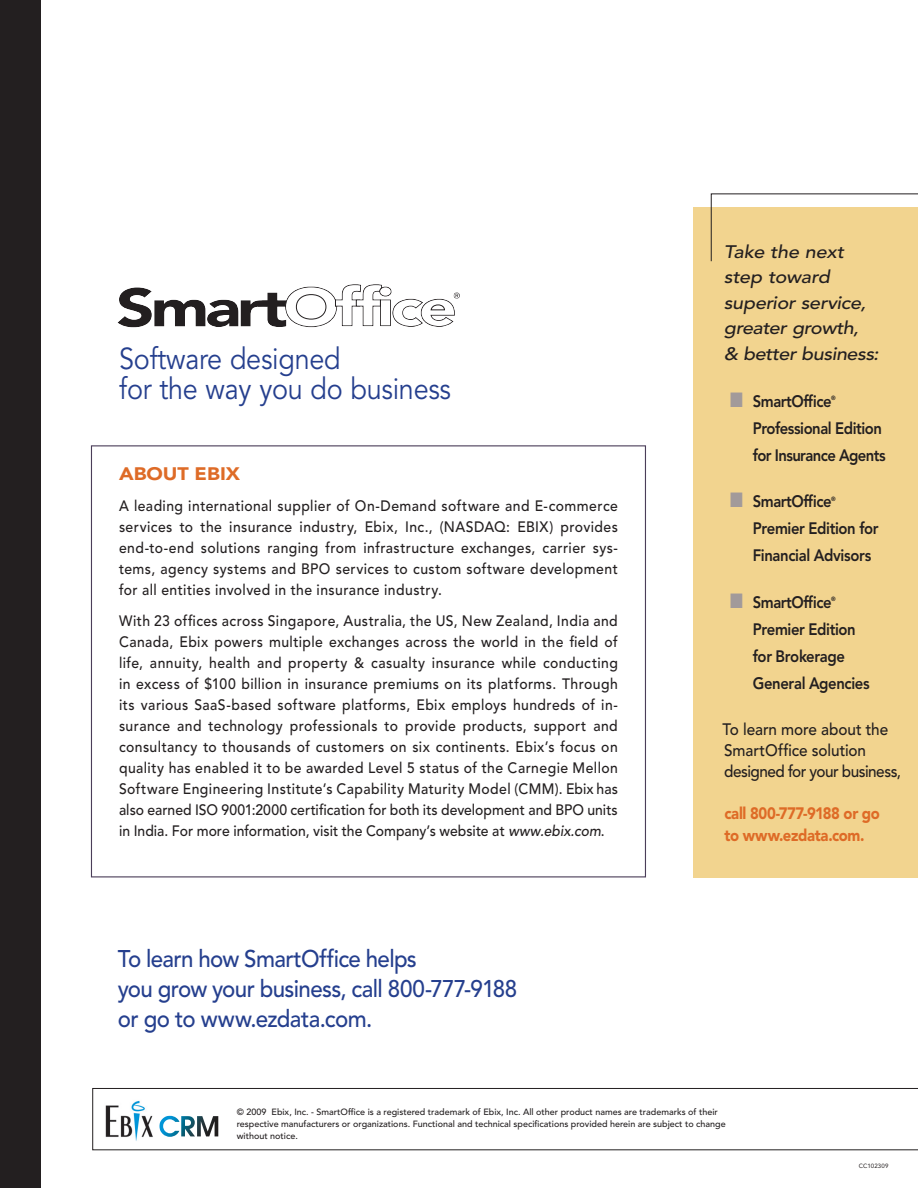
<style>
.page{position:relative;width:918px;height:1188px;background:#fff}
.page>*{position:absolute;margin:0;border:0;box-sizing:border-box;transform-origin:0 0}
.subhead{font:30px/30px "Avenir LT Std";letter-spacing:-.01em;color:#253f8e;scale:.9 1}
.points{font:500 24px/30px "Avenir LT Std";letter-spacing:-.03em;color:#253f8e;scale:.93 1}
.sidebar_bullets{font:italic 500 18px/25.5px "Avenir LT Std";letter-spacing:-.02em;color:#231f20;scale:1.1 1}
.Text{font:900 18px "Avenir LT Std";letter-spacing:-.005em;color:#de6b27;scale:1.1 1}
.Text-2{font:800 16.5px/27px "Avenir LT Std";letter-spacing:-.03em;color:#231f20;scale:.9 1}
.Text-3{font:500 16.5px/21px "Avenir LT Std";letter-spacing:-.01em;color:#231f20;scale:.93 1}
.Text-4{font:900 16.5px/22.5px "Avenir LT Std";letter-spacing:-.025em;color:#de6b27;scale:.9 1}
.Text-5{font:500 15px/21px "Avenir LT Std";letter-spacing:.01em;color:#231f20;text-align:justify;scale:.93 1}
.t1{font:500 9px/12px "Avenir LT Std";color:#231f20}
.t2{font:6.15px "Avenir LT Std";letter-spacing:.03em;color:#231f20}
.Text-6{font:800 6.15px "Avenir LT Std";color:#231f20;scale:.93 1}
.s1{font-style:italic}
.s2{color:#a29a9a}
.s3{font-style:inherit}
</style>
<div class="page">
<svg style="left:92px;top:1088px;width:826px;height:62px"></svg>
<div style="left:0;top:0;width:40px;height:1188px;background:#231f20"></div>
<div style="left:694px;top:207px;width:224px;height:671px;background:#f2d48f"></div>
<svg style="left:710px;top:193px;width:208px;height:69px"></svg>
<svg style="left:241px;top:284px;width:132px;height:43px"></svg>
<img style="left:101px;top:1098px;width:121px;height:45px">
<img style="left:159px;top:1116px;width:59px;height:21px">
<p class="subhead" style="left:119px;top:344px;width:370px">Software designed<br>for the way you do business</p>
<p class="Text" style="left:119px;top:463px;width:112px">ABOUT EBIX</p>
<p class="Text-5" style="left:119px;top:496px;width:538px">A leading international supplier of On-Demand software and E-commerce services to the insurance industry, Ebix, Inc., (NASDAQ: EBIX) provides end-to-end solutions ranging from infrastructure exchanges, carrier sys&shy;tems, agency systems and BPO services to custom software development for all entities involved in the insurance industry.</p>
<p class="Text-5" style="left:119px;top:610px;width:538px">With 23 offices across Singapore, Australia, the US, New Zealand, India and Canada, Ebix powers multiple exchanges across the world in the field of life, annuity, health and property &amp; casualty insurance while conducting in excess of $100 billion in insurance premiums on its platforms. Through its various SaaS-based software platforms, Ebix employs hundreds of in&shy;surance and technology professionals to provide products, support and consultancy to thousands of customers on six continents. Ebix’s focus on quality has enabled it to be awarded Level 5 status of the Carnegie Mellon Software Engineering Institute’s Capability Maturity Model (CMM). Ebix has also earned ISO 9001:2000 certification for both its development and BPO units in India. For more information, visit the Company’s website at <span class="s1">www.ebix.com</span>.</p>
<p class="points" style="left:118px;top:945px;width:431px">To learn how SmartOffice helps<br>you grow your business, call 800-777-9188 or go to www.ezdata.com.</p>
<p class="sidebar_bullets" style="left:724px;top:239px;width:142px">Take the next step toward superior service, greater growth,<br>&amp; better business:</p>
<p class="Text-2" style="left:730px;top:388px;width:114px"><span class="s2">■</span> SmartOffice</p>
<p class="Text-6" style="left:831px;top:395px;width:6px">®</p>
<p class="Text-2" style="left:753px;top:415px;width:149px">Professional Edition for Insurance Agents</p>
<p class="Text-2" style="left:730px;top:488px;width:114px"><span class="s2">■</span> SmartOffice</p>
<p class="Text-6" style="left:831px;top:495px;width:6px">®</p>
<p class="Text-2" style="left:753px;top:515px;width:141px">Premier Edition for<br>Financial Advisors</p>
<p class="Text-2" style="left:730px;top:589px;width:114px"><span class="s2">■</span> SmartOffice</p>
<p class="Text-6" style="left:831px;top:595px;width:6px">®</p>
<p class="Text-2" style="left:753px;top:616px;width:131px">Premier Edition for Brokerage<br>General Agencies</p>
<p class="Text-3" style="left:722px;top:719px;width:194px">To learn more about the<br>SmartOffice solution designed for your business,</p>
<p class="Text-4" style="left:724px;top:802px;width:174px">call 800-777-9188 or go to www.ezdata.com.</p>
<p class="t1" style="left:237px;top:1106px;width:491px"><span class="s3">© 2009</span> Ebix, Inc. - SmartOffice is a registered trademark of Ebix, Inc. All other product names are trademarks of their respective manufacturers or organizations. Functional and technical specifications provided herein are subject to change without notice.</p>
<p class="t2" style="left:859px;top:1162px;width:31px">CC102309</p>
</div>
